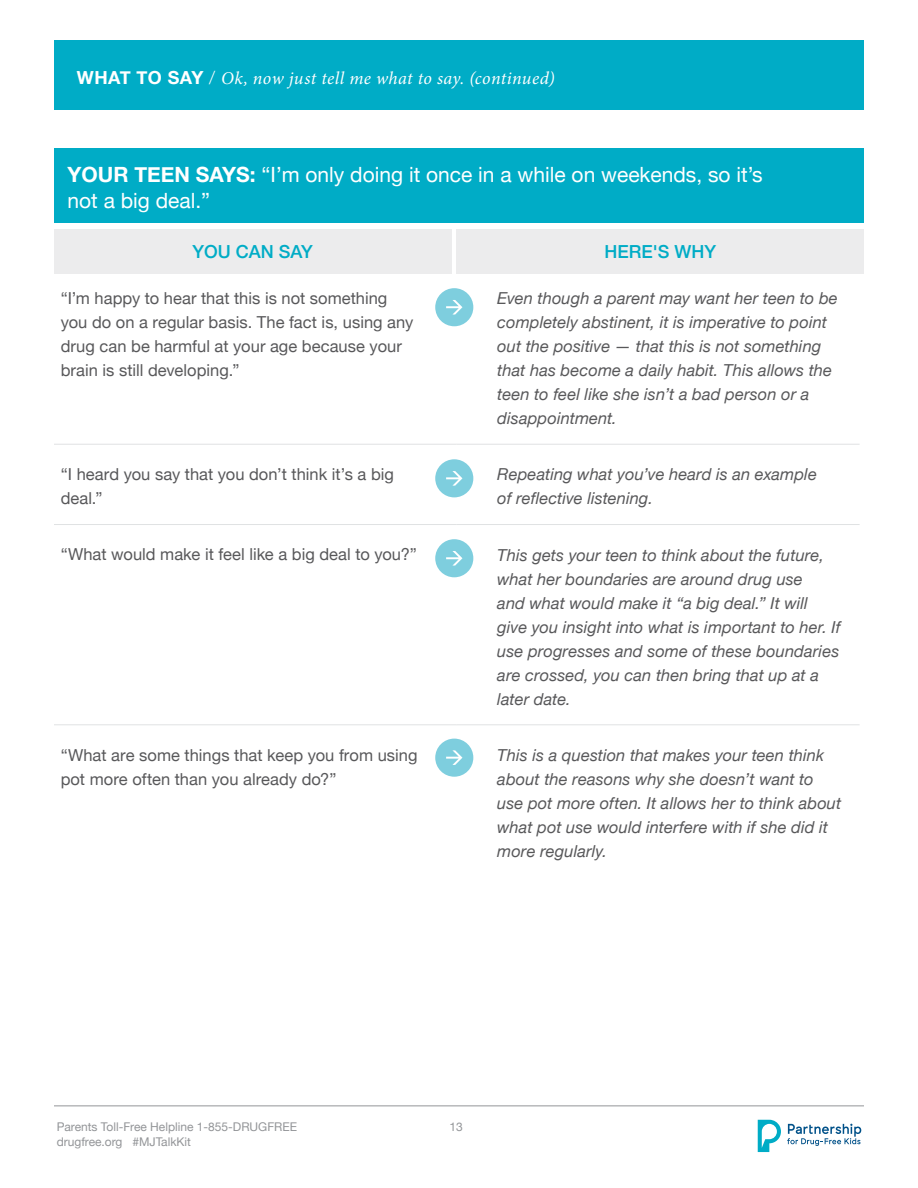
<style>
.page{position:relative;width:918px;height:1188px;background:#fff}
.page>*{position:absolute;margin:0;border:0;box-sizing:border-box;transform-origin:0 0}
.Chart_Heading{font:21px/25.5px "Helvetica Neue";color:#fff}
.t1{font:italic 18px "Minion Pro";letter-spacing:.02em;color:#fff}
.What_You_Can_Say_Her{font:500 18px "Helvetica Neue";color:#00acc6}
.Chart_Body{font:italic 16.5px/24px "Helvetica Neue";letter-spacing:.005em;color:#58585a}
.Chart_Body-2{font:16.5px/24px "Helvetica Neue";color:#58585a}
.t2{font:12px/14.7px "Helvetica Neue";color:#939598}
.s1{font-family:"Helvetica Neue";font-weight:700;font-style:normal}
.s2{font-family:"Helvetica Neue";font-weight:300;font-style:normal}
.s3{font-weight:700}
</style>
<div class="page">
<hr style="left:54px;top:1106px;width:810px;height:1px;background:#939598">
<svg style="left:758px;top:1120px;width:23px;height:32px"></svg>
<svg style="left:787px;top:1124px;width:74px;height:22px"></svg>
<div style="left:54px;top:40px;width:810px;height:70px;background:#00acc6"></div>
<div style="left:54px;top:148px;width:810px;height:75px;background:#00acc6"></div>
<hr style="left:54px;top:444px;width:403px;height:1px;background:#e0e2e3">
<hr style="left:457px;top:444px;width:403px;height:1px;background:#e0e2e3">
<hr style="left:54px;top:524px;width:403px;height:1px;background:#e0e2e3">
<hr style="left:457px;top:524px;width:403px;height:1px;background:#e0e2e3">
<hr style="left:54px;top:724px;width:403px;height:1px;background:#e0e2e3">
<hr style="left:457px;top:724px;width:403px;height:1px;background:#e0e2e3">
<div style="left:435px;top:288px;width:38px;height:38px;background:#7ecede;border-radius:50%"></div>
<svg style="left:446px;top:300px;width:16px;height:15px"></svg>
<div style="left:435px;top:459px;width:38px;height:38px;background:#7ecede;border-radius:50%"></div>
<svg style="left:446px;top:471px;width:16px;height:15px"></svg>
<div style="left:435px;top:539px;width:38px;height:38px;background:#7ecede;border-radius:50%"></div>
<svg style="left:446px;top:551px;width:16px;height:15px"></svg>
<div style="left:435px;top:739px;width:38px;height:38px;background:#7ecede;border-radius:50%"></div>
<svg style="left:446px;top:750px;width:16px;height:15px"></svg>
<div style="left:54px;top:229px;width:398px;height:44px;background:#ececed"></div>
<div style="left:457px;top:229px;width:407px;height:44px;background:#ececed"></div>
<p class="t1" style="left:77px;top:66px;width:479px"><span class="s1">WHAT TO SAY</span> <span class="s2">/</span> Ok, now just tell me what to say. (continued)</p>
<p class="Chart_Heading" style="left:68px;top:163px;width:697px"><span class="s3">YOUR TEEN SAYS:</span> “I’m only doing it once in a while on weekends, so it’s not a big deal.”</p>
<p class="What_You_Can_Say_Her" style="left:193px;top:237px;width:122px">YOU CAN SAY</p>
<p class="What_You_Can_Say_Her" style="left:605px;top:237px;width:113px">HERE'S WHY</p>
<p class="Chart_Body-2" style="left:61px;top:287px;width:354px">“I’m happy to hear that this is not something you do on a regular basis. The fact is, using any drug can be harmful at your age because your brain is still developing.”</p>
<p class="Chart_Body" style="left:497px;top:287px;width:342px">Even though a parent may want her teen to be completely abstinent, it is imperative to point out the positive — that this is not something that has become a daily habit. This allows the teen to feel like she isn’t a bad person or a disappointment.</p>
<p class="Chart_Body-2" style="left:61px;top:463px;width:335px">“I heard you say that you don’t think it’s a big deal.”</p>
<p class="Chart_Body" style="left:497px;top:463px;width:321px">Repeating what you’ve heard is an example of reflective listening.</p>
<p class="Chart_Body-2" style="left:61px;top:544px;width:358px">“What would make it feel like a big deal to you?”</p>
<p class="Chart_Body" style="left:497px;top:544px;width:345px">This gets your teen to think about the future, what her boundaries are around drug use<br>and what would make it “a big deal.” It will give you insight into what is important to her. If use progresses and some of these boundaries are crossed, you can then bring that up at a later date.</p>
<p class="Chart_Body-2" style="left:61px;top:744px;width:358px">“What are some things that keep you from using pot more often than you already do?”</p>
<p class="Chart_Body" style="left:497px;top:744px;width:346px">This is a question that makes your teen think about the reasons why she doesn’t want to use pot more often. It allows her to think about what pot use would interfere with if she did it more regularly.</p>
<p class="t2" style="left:57px;top:1120px;width:242px">Parents Toll-Free Helpline 1-855-DRUGFREE drugfree.org #MJTalkKit</p>
<p class="t2" style="left:450px;top:1120px;width:15px">13</p>
</div>
